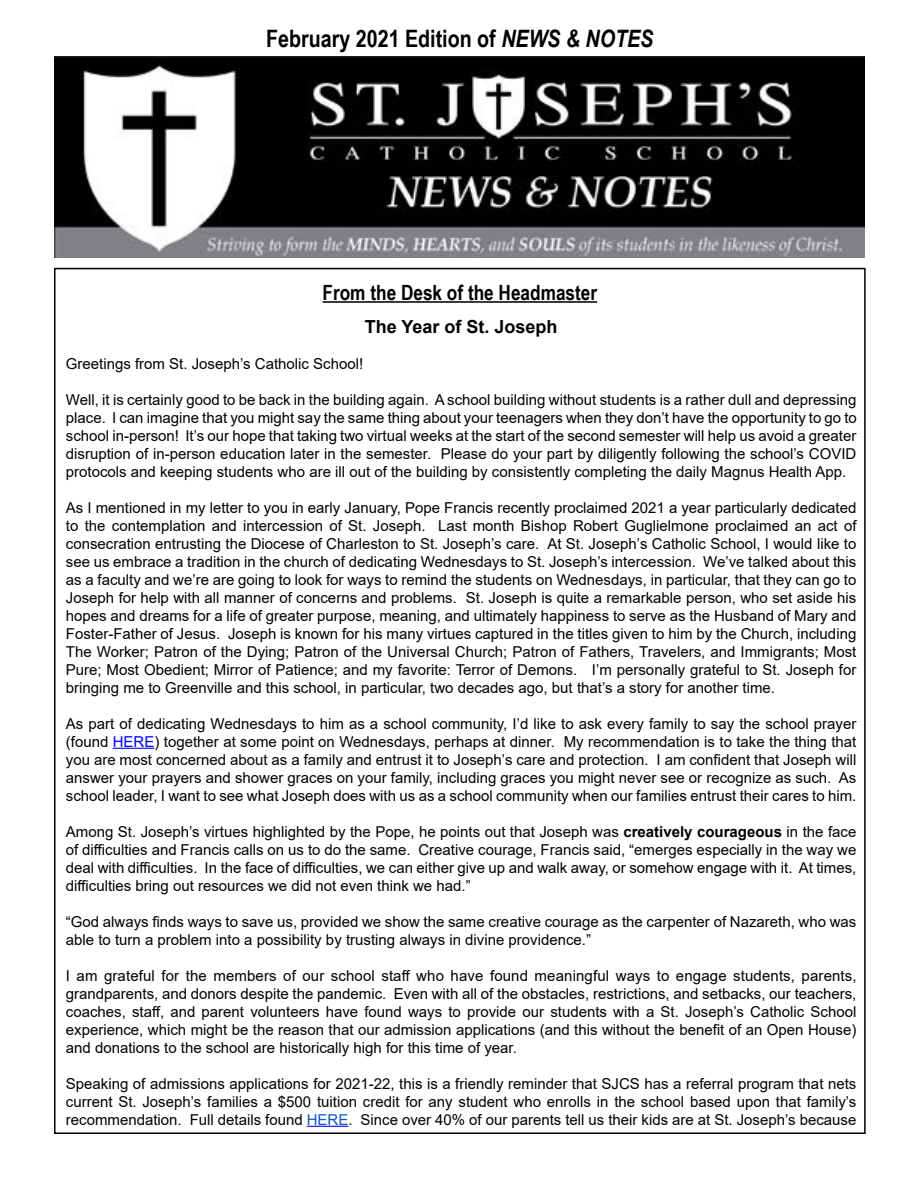
<style>
.page{position:relative;width:918px;height:1188px;background:#fff}
.page>*{position:absolute;margin:0;border:0;box-sizing:border-box;transform-origin:0 0}
.t1{font:700 24px "Arial Narrow";color:#000}
.t2{font:700 21px "Arial Narrow";color:#000}
.t3{font:700 18px "Arial";color:#000}
.t4{font:15px/18px "Arial";color:#000;text-align:justify}
.s1{font-style:italic}
.s2{color:#00f}
.s3{font-weight:700}
.s4{color:#15c}
</style>
<div class="page">
<hr style="left:323px;top:301px;width:274px;height:2px;background:#000">
<img style="left:55px;top:57px;width:810px;height:201px">
<hr style="left:113px;top:748px;width:41px;height:1px;background:#00f">
<hr style="left:307px;top:1126px;width:41px;height:1px;background:#00f">
<h1 class="t1" style="left:266px;top:21px;width:389px">February 2021 Edition of <span class="s1">NEWS &amp; NOTES</span></h1>
<h2 class="t2" style="left:323px;top:276px;width:276px">From the Desk of the Headmaster</h2>
<p class="t3" style="left:365px;top:314px;width:194px">The Year of St. Joseph</p>
<p class="t4" style="left:66px;top:354px;width:299px">Greetings from St. Joseph’s Catholic School!</p>
<p class="t4" style="left:66px;top:390px;width:792px">Well, it is certainly good to be back in the building again. A school building without students is a rather dull and depressing place. I can imagine that you might say the same thing about your teenagers when they don’t have the opportunity to go to school in-person! It’s our hope that taking two virtual weeks at the start of the second semester will help us avoid a greater disruption of in-person education later in the semester. Please do your part by diligently following the school’s COVID protocols and keeping students who are ill out of the building by consistently completing the daily Magnus Health App.</p>
<p class="t4" style="left:66px;top:498px;width:792px">As I mentioned in my letter to you in early January, Pope Francis recently proclaimed 2021 a year particularly dedicated to the contemplation and intercession of St. Joseph. Last month Bishop Robert Guglielmone proclaimed an act of consecration entrusting the Diocese of Charleston to St. Joseph’s care. At St. Joseph’s Catholic School, I would like to see us embrace a tradition in the church of dedicating Wednesdays to St. Joseph’s intercession. We’ve talked about this as a faculty and we’re are going to look for ways to remind the students on Wednesdays, in particular, that they can go to Joseph for help with all manner of concerns and problems. St. Joseph is quite a remarkable person, who set aside his hopes and dreams for a life of greater purpose, meaning, and ultimately happiness to serve as the Husband of Mary and Foster-Father of Jesus. Joseph is known for his many virtues captured in the titles given to him by the Church, including The Worker; Patron of the Dying; Patron of the Universal Church; Patron of Fathers, Travelers, and Immigrants; Most Pure; Most Obedient; Mirror of Patience; and my favorite: Terror of Demons. I’m personally grateful to St. Joseph for bringing me to Greenville and this school, in particular, two decades ago, but that’s a story for another time.</p>
<p class="t4" style="left:66px;top:714px;width:792px">As part of dedicating Wednesdays to him as a school community, I’d like to ask every family to say the school prayer (found <span class="s2">HERE</span>) together at some point on Wednesdays, perhaps at dinner. My recommendation is to take the thing that you are most concerned about as a family and entrust it to Joseph’s care and protection. I am confident that Joseph will answer your prayers and shower graces on your family, including graces you might never see or recognize as such. As school leader, I want to see what Joseph does with us as a school community when our families entrust their cares to him.</p>
<p class="t4" style="left:66px;top:822px;width:792px">Among St. Joseph’s virtues highlighted by the Pope, he points out that Joseph was <span class="s3">creatively courageous</span> in the face of difficulties and Francis calls on us to do the same. Creative courage, Francis said, “emerges especially in the way we deal with difficulties. In the face of difficulties, we can either give up and walk away, or somehow engage with it. At times, difficulties bring out resources we did not even think we had.”</p>
<p class="t4" style="left:66px;top:912px;width:792px">“God always finds ways to save us, provided we show the same creative courage as the carpenter of Nazareth, who was able to turn a problem into a possibility by trusting always in divine providence.”</p>
<p class="t4" style="left:66px;top:966px;width:792px">I am grateful for the members of our school staff who have found meaningful ways to engage students, parents, grandparents, and donors despite the pandemic. Even with all of the obstacles, restrictions, and setbacks, our teachers, coaches, staff, and parent volunteers have found ways to provide our students with a St. Joseph’s Catholic School experience, which might be the reason that our admission applications (and this without the benefit of an Open House) and donations to the school are historically high for this time of year.</p>
<p class="t4" style="left:66px;top:1074px;width:792px">Speaking of admissions applications for 2021-22, this is a friendly reminder that SJCS has a referral program that nets current St. Joseph’s families a $500 tuition credit for any student who enrolls in the school based upon that family’s recommendation. Full details found <span class="s4">HERE</span>. Since over 40% of our parents tell us their kids are at St. Joseph’s because</p>
</div>
